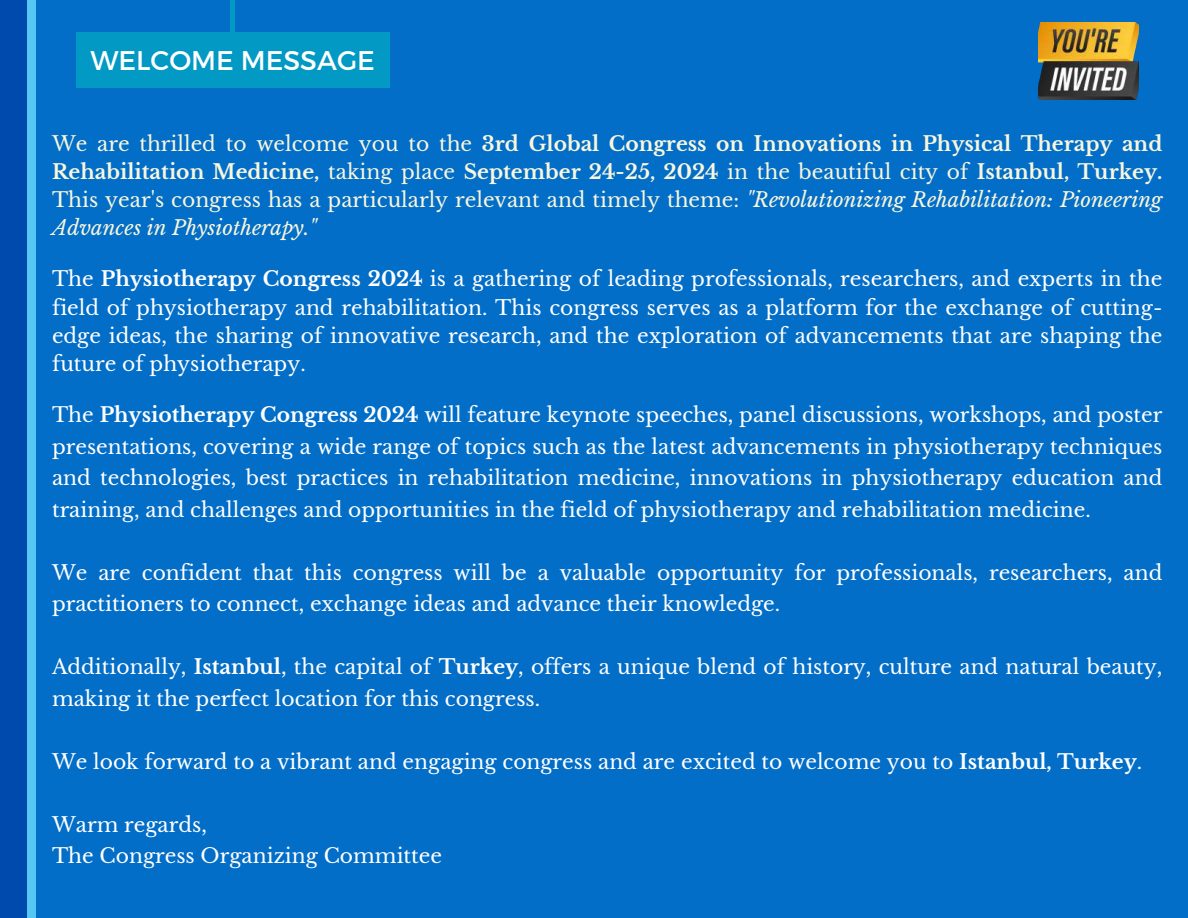
<style>
.page{position:relative;width:1188px;height:918px;background:#036ec8}
.page>*{position:absolute;margin:0;border:0;box-sizing:border-box;transform-origin:0 0}
.t1{font:27px "Montserrat";color:#fff}
.t2{font:20.25px/31.5px "Libre Baskerville";color:#fff}
.t3{font:20.25px/28.2px "Libre Baskerville";color:#f8f6dd;text-align:justify}
.s1{font-weight:700}
.s2{font-style:italic}
</style>
<div class="page">
<div style="left:0;top:0;width:36px;height:918px;background:#56c6f4"></div>
<div style="left:0;top:0;width:27px;height:918px;background:#004aad"></div>
<div style="left:76px;top:32px;width:314px;height:55px;background:#0299c5"></div>
<hr style="left:231px;top:0;width:4px;height:33px;background:#0299c5">
<img style="left:1038px;top:22px;width:100px;height:78px">
<h1 class="t1" style="left:91px;top:43px;width:286px">WELCOME MESSAGE</h1>
<p class="t3" style="left:52px;top:130px;width:1112px">We are thrilled to welcome you to the <span class="s1">3rd Global Congress on Innovations in Physical Therapy and Rehabilitation Medicine,</span> taking place <span class="s1">September 24-25, 2024</span> in the beautiful city of <span class="s1">Istanbul, Turkey.<br></span>This year's congress has a particularly relevant and timely theme: <span class="s2">"Revolutionizing Rehabilitation: Pioneering Advances in Physiotherapy."</span></p>
<p class="t2" style="left:52px;top:265px;width:1112px;line-height:28.2px;text-align:justify">The <span class="s1">Physiotherapy Congress 2024</span> is a gathering of leading professionals, researchers, and experts in the field of physiotherapy and rehabilitation. This congress serves as a platform for the exchange of cutting&shy;edge ideas, the sharing of innovative research, and the exploration of advancements that are shaping the future of physiotherapy.</p>
<p class="t2" style="left:52px;top:399px;width:1112px;text-align:justify">The <span class="s1">Physiotherapy Congress 2024</span> will feature keynote speeches, panel discussions, workshops, and poster presentations, covering a wide range of topics such as the latest advancements in physiotherapy techniques and technologies, best practices in rehabilitation medicine, innovations in physiotherapy education and training, and challenges and opportunities in the field of physiotherapy and rehabilitation medicine.</p>
<p class="t2" style="left:52px;top:557px;width:1112px">We are confident that this congress will be a valuable opportunity for professionals, researchers, and practitioners to connect, exchange ideas and advance their knowledge.</p>
<p class="t2" style="left:52px;top:651px;width:1112px">Additionally, <span class="s1">Istanbul</span>, the capital of <span class="s1">Turkey</span>, offers a unique blend of history, culture and natural beauty, making it the perfect location for this congress.</p>
<p class="t2" style="left:52px;top:746px;width:1092px">We look forward to a vibrant and engaging congress and are excited to welcome you to <span class="s1">Istanbul, Turkey</span>.</p>
<p class="t2" style="left:52px;top:809px;width:392px">Warm regards,<br>The Congress Organizing Committee</p>
</div>
